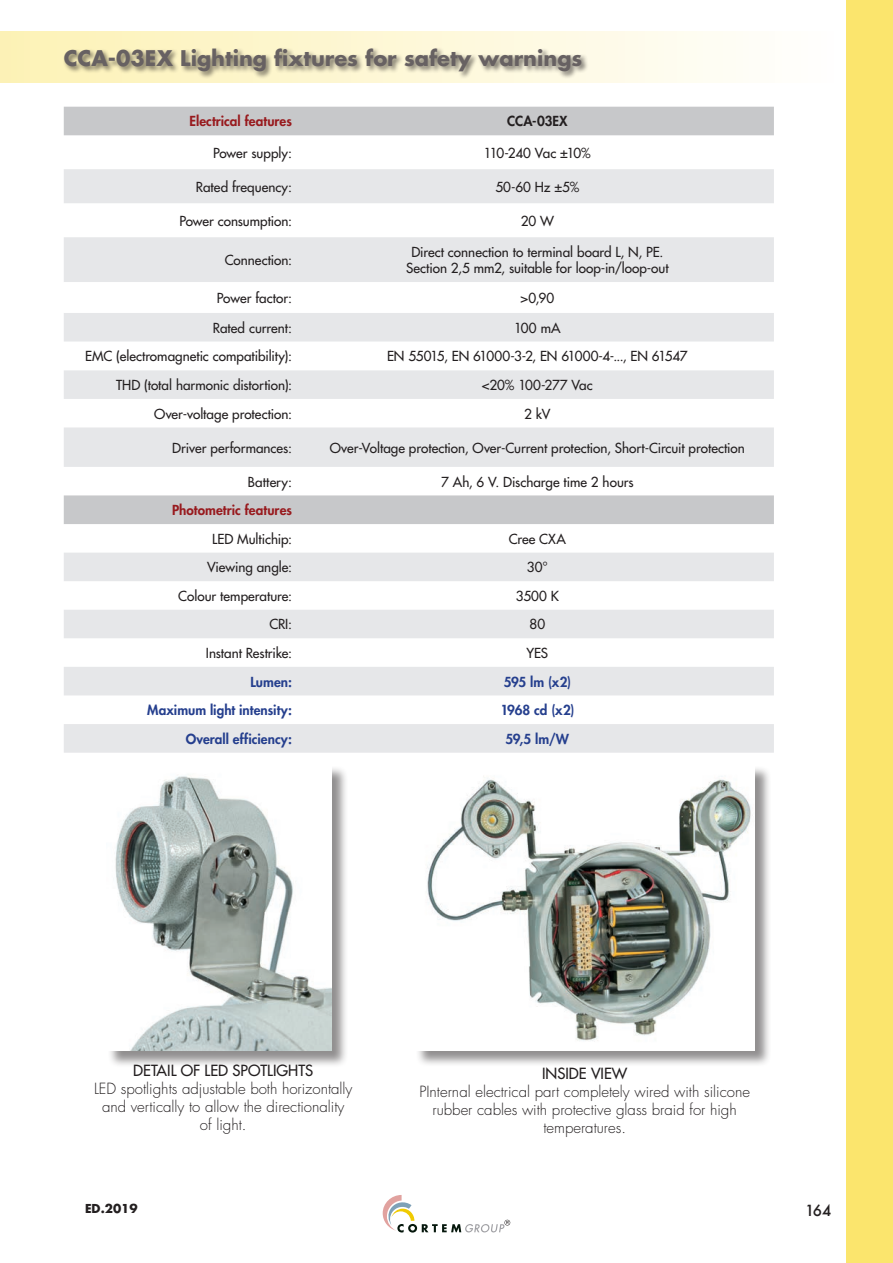
<style>
.page{position:relative;width:893px;height:1263px;background:#fff}
.page>*{position:absolute;margin:0;border:0;box-sizing:border-box;transform-origin:0 0}
.ITA_titolo_pagina{font:700 21px "Futura";color:#676162}
.ITA_testo_10pt{font:300 15px "Futura";color:#231f20}
.ITA_testo_10pt-2{font:15px "Futura";color:#231f20}
.t1{font:500 15px "Futura";color:#231f20}
.t2{font:13.5px "Futura";color:#231f20}
.t3{font:800 13.5px "Futura";color:#253f8e}
.t4{font:800 13.5px "Futura";letter-spacing:.005em;color:#981a1e}
.t5{font:13.5px "Futura";letter-spacing:-.065em;color:#231f20}
.t6{font:800 13.5px "Futura";color:#231f20}
.t7{font:700 12px "Futura";color:#231f20}
</style>
<div class="page">
<svg style="left:383px;top:1195px;width:127px;height:37px"></svg>
<div style="left:0;top:31px;width:833px;height:51px;background:linear-gradient(to right,#fdf2b5,#fffefd)"></div>
<div style="left:846px;top:0;width:47px;height:1263px;background:#fbe56d"></div>
<div style="left:63px;top:47px;width:526px;height:32px;background:#231f20;opacity:.6"></div>
<div style="left:64px;top:107px;width:710px;height:29px;background:#c7c8ca"></div>
<svg style="left:64px;top:169px;width:710px;height:584px;fill:#e6e7e9"></svg>
<div style="left:107px;top:765px;width:242px;height:303px;background:#231f20;opacity:.5"></div>
<img style="left:107px;top:765px;width:225px;height:285px">
<div style="left:415px;top:765px;width:357px;height:302px;background:#231f20;opacity:.5"></div>
<img style="left:415px;top:765px;width:340px;height:285px">
<p class="ITA_titolo_pagina" style="left:64px;top:43px;width:520px">CCA-03EX Lighting fixtures for safety warnings</p>
<p class="t4" style="left:189px;top:112px;width:104px">Electrical features</p>
<p class="t6" style="left:507px;top:112px;width:62px">CCA-03EX</p>
<p class="t2" style="left:213px;top:144px;width:80px">Power supply:</p>
<p class="t5" style="left:484px;top:144px;width:108px">110-240 Vac ±10%</p>
<p class="t2" style="left:196px;top:178px;width:97px">Rated frequency:</p>
<p class="t2" style="left:495px;top:178px;width:85px">50-60 Hz ±5%</p>
<p class="t2" style="left:179px;top:212px;width:114px">Power consumption:</p>
<p class="t2" style="left:521px;top:212px;width:35px">20 W</p>
<p class="t2" style="left:225px;top:251px;width:69px">Connection:</p>
<p class="t2" style="left:411px;top:243px;width:253px">Direct connection to terminal board L, N, PE.</p>
<p class="t2" style="left:406px;top:259px;width:264px">Section 2,5 mm2, suitable for loop-in/loop-out</p>
<p class="t2" style="left:217px;top:289px;width:76px">Power factor:</p>
<p class="t2" style="left:521px;top:289px;width:35px">&gt;0,90</p>
<p class="t2" style="left:213px;top:319px;width:80px">Rated current:</p>
<p class="t2" style="left:514px;top:319px;width:48px">100 mA</p>
<p class="t2" style="left:85px;top:347px;width:208px">EMC (electromagnetic compatibility):</p>
<p class="t2" style="left:387px;top:347px;width:302px">EN 55015, EN 61000-3-2, EN 61000-4-..., EN 61547</p>
<p class="t2" style="left:116px;top:376px;width:177px">THD (total harmonic distortion):</p>
<p class="t2" style="left:482px;top:376px;width:112px">&lt;20% 100-277 Vac</p>
<p class="t2" style="left:154px;top:405px;width:139px">Over-voltage protection:</p>
<p class="t2" style="left:524px;top:405px;width:28px">2 kV</p>
<p class="t2" style="left:172px;top:439px;width:121px">Driver performances:</p>
<p class="t2" style="left:330px;top:439px;width:417px">Over-Voltage protection, Over-Current protection, Short-Circuit protection</p>
<p class="t2" style="left:248px;top:473px;width:45px">Battery:</p>
<p class="t2" style="left:441px;top:473px;width:194px">7 Ah, 6 V. Discharge time 2 hours</p>
<p class="t4" style="left:172px;top:501px;width:121px">Photometric features</p>
<p class="t2" style="left:212px;top:530px;width:81px">LED Multichip:</p>
<p class="t2" style="left:509px;top:530px;width:59px">Cree CXA</p>
<p class="t2" style="left:207px;top:558px;width:86px">Viewing angle:</p>
<p class="t2" style="left:527px;top:558px;width:22px">30°</p>
<p class="t2" style="left:178px;top:587px;width:115px">Colour temperature:</p>
<p class="t2" style="left:516px;top:587px;width:45px">3500 K</p>
<p class="t2" style="left:269px;top:616px;width:24px">CRI:</p>
<p class="t2" style="left:530px;top:616px;width:17px">80</p>
<p class="t2" style="left:206px;top:644px;width:87px">Instant Restrike:</p>
<p class="t2" style="left:527px;top:644px;width:23px">YES</p>
<p class="t3" style="left:250px;top:672px;width:43px">Lumen:</p>
<p class="t3" style="left:504px;top:672px;width:69px">595 lm (x2)</p>
<p class="t3" style="left:147px;top:701px;width:146px">Maximum light intensity:</p>
<p class="t3" style="left:500px;top:701px;width:75px">1968 cd (x2)</p>
<p class="t3" style="left:186px;top:730px;width:108px">Overall efficiency:</p>
<p class="t3" style="left:506px;top:730px;width:65px">59,5 lm/W</p>
<p class="ITA_testo_10pt-2" style="left:133px;top:1060px;width:182px">DETAIL OF LED SPOTLIGHTS</p>
<p class="ITA_testo_10pt" style="left:94px;top:1079px;width:260px">LED spotlights adjustable both horizontally</p>
<p class="ITA_testo_10pt" style="left:102px;top:1097px;width:244px">and vertically to allow the directionality</p>
<p class="ITA_testo_10pt" style="left:200px;top:1115px;width:48px">of light.</p>
<p class="ITA_testo_10pt-2" style="left:542px;top:1064px;width:87px">INSIDE VIEW</p>
<p class="ITA_testo_10pt" style="left:419px;top:1082px;width:332px">PInternal electrical part completely wired with silicone</p>
<p class="ITA_testo_10pt" style="left:433px;top:1100px;width:306px">rubber cables with protective glass braid for high</p>
<p class="ITA_testo_10pt" style="left:543px;top:1118px;width:84px">temperatures.</p>
<p class="t7" style="left:85px;top:1200px;width:54px">ED.2019</p>
<p class="t1" style="left:805px;top:1200px;width:28px">164</p>
</div>
